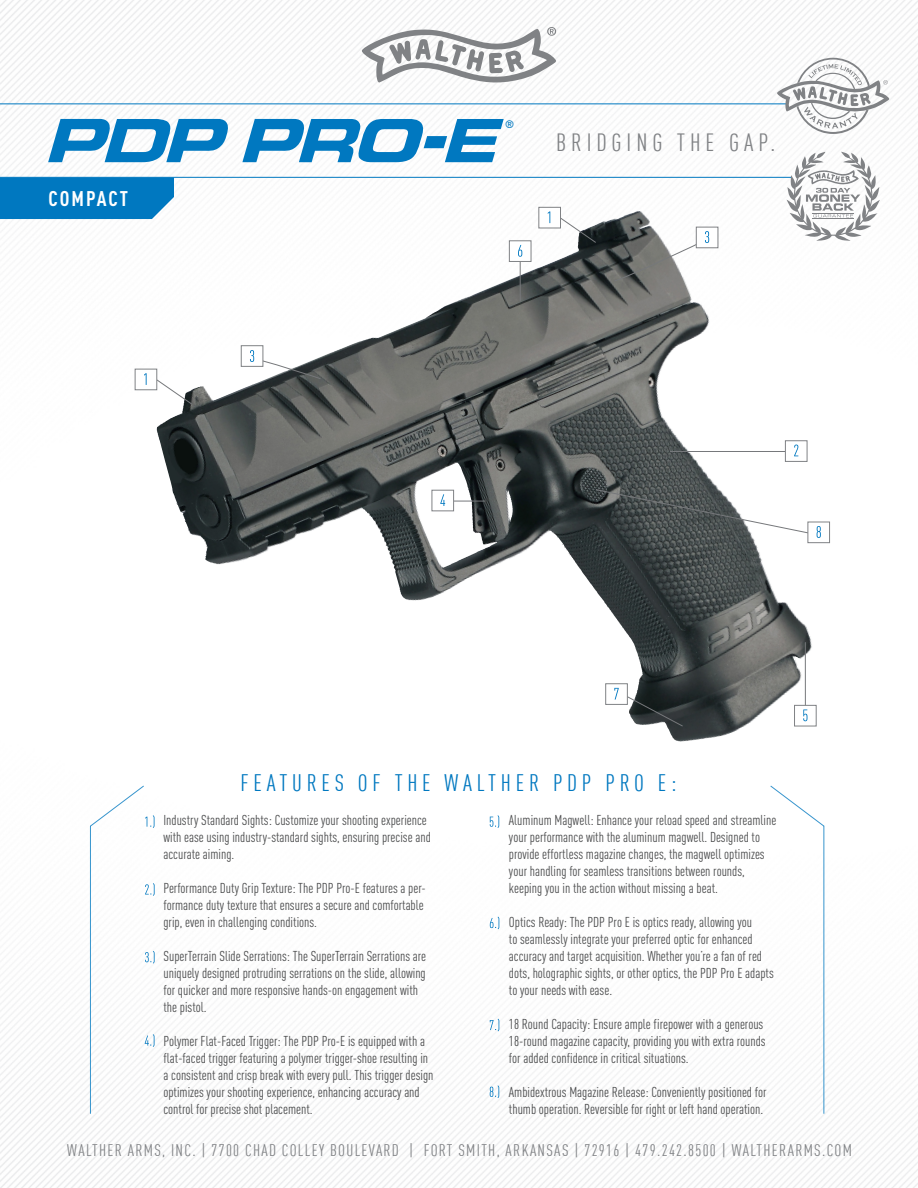
<style>
.page{position:relative;width:918px;height:1188px;background:#fff}
.page>*{position:absolute;margin:0;border:0;box-sizing:border-box;transform-origin:0 0}
.t1{font:italic 700 53.4px "Euro Technic Ext";color:#0078c0}
.t2{font:condensed 24.45px "DIN Offc Pro";letter-spacing:.2em;color:#808285}
.t3{font:condensed 23.4px "DIN Offc Pro";letter-spacing:.2em;color:#0078c0}
.t4{font:700 21px "DIN Cond";letter-spacing:.1em;color:#fff}
.t5{font:condensed 16.5px "DIN Offc Pro";letter-spacing:.08em;color:#808285}
.t6{font:14.1px/17px "DIN Cond";color:#4b4c4d}
.t7{font:10.5px "Eurostile LT Std Ex 2";color:#0078c0}
</style>
<div class="page">
<img style="left:0;top:0;width:918px;height:1188px">
<hr style="left:0;top:177px;width:792px;height:1px;background:#0078c0">
<hr style="left:0;top:103px;width:787px;height:1px;background:#0078c0">
<svg style="left:362px;top:27px;width:195px;height:58px"></svg>
<svg style="left:777px;top:58px;width:112px;height:76px"></svg>
<svg style="left:787px;top:152px;width:93px;height:89px"></svg>
<svg style="left:0;top:162px;width:174px;height:57px"></svg>
<hr style="left:90px;top:826px;width:1px;height:288px;background:#0078c0">
<hr style="left:824px;top:826px;width:1px;height:288px;background:#0078c0">
<svg style="left:770px;top:785px;width:55px;height:42px"></svg>
<svg style="left:89px;top:785px;width:66px;height:43px"></svg>
<svg style="left:145px;top:883px;width:10px;height:13px"></svg>
<svg style="left:145px;top:951px;width:10px;height:13px"></svg>
<svg style="left:145px;top:1034px;width:10px;height:13px"></svg>
<svg style="left:490px;top:815px;width:9px;height:13px"></svg>
<svg style="left:490px;top:917px;width:9px;height:12px"></svg>
<svg style="left:490px;top:1019px;width:9px;height:12px"></svg>
<svg style="left:490px;top:1085px;width:9px;height:13px"></svg>
<img style="left:335px;top:211px;width:302px;height:140px">
<div style="left:785px;top:440px;width:22px;height:22px;background:#fff;border:1px solid #808285"></div>
<svg style="left:794px;top:445px;width:4px;height:11px"></svg>
<svg style="left:156px;top:379px;width:37px;height:26px"></svg>
<svg style="left:595px;top:489px;width:214px;height:45px"></svg>
<hr style="left:670px;top:451px;width:115px;height:1px;background:#76787b">
<hr style="left:520px;top:261px;width:1px;height:40px;background:#76787b">
<div style="left:432px;top:490px;width:22px;height:21px;background:#fff;border:1px solid #808285"></div>
<svg style="left:440px;top:494px;width:5px;height:12px"></svg>
<hr style="left:454px;top:501px;width:31px;height:1px;background:#76787b">
<div style="left:509px;top:240px;width:22px;height:22px;background:#fff;border:1px solid #808285"></div>
<svg style="left:518px;top:245px;width:4px;height:12px"></svg>
<div style="left:605px;top:683px;width:23px;height:22px;background:#fff;border:1px solid #808285"></div>
<svg style="left:614px;top:688px;width:70px;height:39px"></svg>
<div style="left:696px;top:227px;width:22px;height:21px;background:#fff;border:1px solid #808285"></div>
<svg style="left:613px;top:231px;width:96px;height:51px"></svg>
<div style="left:241px;top:345px;width:22px;height:22px;background:#fff;border:1px solid #808285"></div>
<div style="left:135px;top:369px;width:22px;height:21px;background:#fff;border:1px solid #808285"></div>
<svg style="left:144px;top:373px;width:3px;height:12px"></svg>
<svg style="left:560px;top:217px;width:37px;height:27px"></svg>
<div style="left:538px;top:207px;width:23px;height:21px;background:#fff;border:1px solid #808285"></div>
<svg style="left:548px;top:211px;width:2px;height:12px"></svg>
<hr style="left:805px;top:642px;width:1px;height:70px;background:#76787b">
<div style="left:794px;top:705px;width:23px;height:21px;background:#fff;border:1px solid #808285"></div>
<svg style="left:803px;top:709px;width:4px;height:12px"></svg>
<div style="left:807px;top:522px;width:23px;height:21px;background:#fff;border:1px solid #808285"></div>
<svg style="left:817px;top:526px;width:4px;height:12px"></svg>
<svg style="left:250px;top:350px;width:71px;height:30px"></svg>
<h1 class="t1" style="left:45px;top:102px;width:472px">PDP PRO-E</h1>
<p class="t7" style="left:505px;top:117px;width:10px">®</p>
<h3 class="t4" style="left:48px;top:186px;width:81px">COMPACT</h3>
<h2 class="t2" style="left:556px;top:125px;width:221px">BRIDGING THE GAP.</h2>
<p class="t3" style="left:240px;top:766px;width:438px">FEATURES OF THE WALTHER PDP PRO E:</p>
<p class="t6" style="left:163px;top:811px;width:269px">Industry Standard Sights: Customize your shooting experience with ease using industry-standard sights, ensuring precise and accurate aiming.</p>
<p class="t6" style="left:163px;top:879px;width:264px">Performance Duty Grip Texture: The PDP Pro-E features a per&shy;formance duty texture that ensures a secure and comfortable grip, even in challenging conditions.</p>
<p class="t6" style="left:163px;top:947px;width:264px">SuperTerrain Slide Serrations: The SuperTerrain Serrations are uniquely designed protruding serrations on the slide, allowing for quicker and more responsive hands-on engagement with the pistol.</p>
<p class="t6" style="left:163px;top:1032px;width:272px">Polymer Flat-Faced Trigger: The PDP Pro-E is equipped with a flat-faced trigger featuring a polymer trigger-shoe resulting in a consistent and crisp break with every pull. This trigger design optimizes your shooting experience, enhancing accuracy and control for precise shot placement.</p>
<p class="t6" style="left:509px;top:811px;width:269px">Aluminum Magwell: Enhance your reload speed and streamline your performance with the aluminum magwell. Designed to provide effortless magazine changes, the magwell optimizes your handling for seamless transitions between rounds, keeping you in the action without missing a beat.</p>
<p class="t6" style="left:509px;top:913px;width:266px">Optics Ready: The PDP Pro E is optics ready, allowing you<br>to seamlessly integrate your preferred optic for enhanced accuracy and target acquisition. Whether you’re a fan of red dots, holographic sights, or other optics, the PDP Pro E adapts to your needs with ease.</p>
<p class="t6" style="left:509px;top:1015px;width:258px">18 Round Capacity: Ensure ample firepower with a generous<br>18-round magazine capacity, providing you with extra rounds for added confidence in critical situations.</p>
<p class="t6" style="left:509px;top:1083px;width:259px">Ambidextrous Magazine Release: Conveniently positioned for thumb operation. Reversible for right or left hand operation.</p>
<p class="t5" style="left:67px;top:1139px;width:786px">WALTHER ARMS, INC. | 7700 CHAD COLLEY BOULEVARD | FORT SMITH, ARKANSAS | 72916 | 479.242.8500 | WALTHERARMS.COM</p>
</div>
